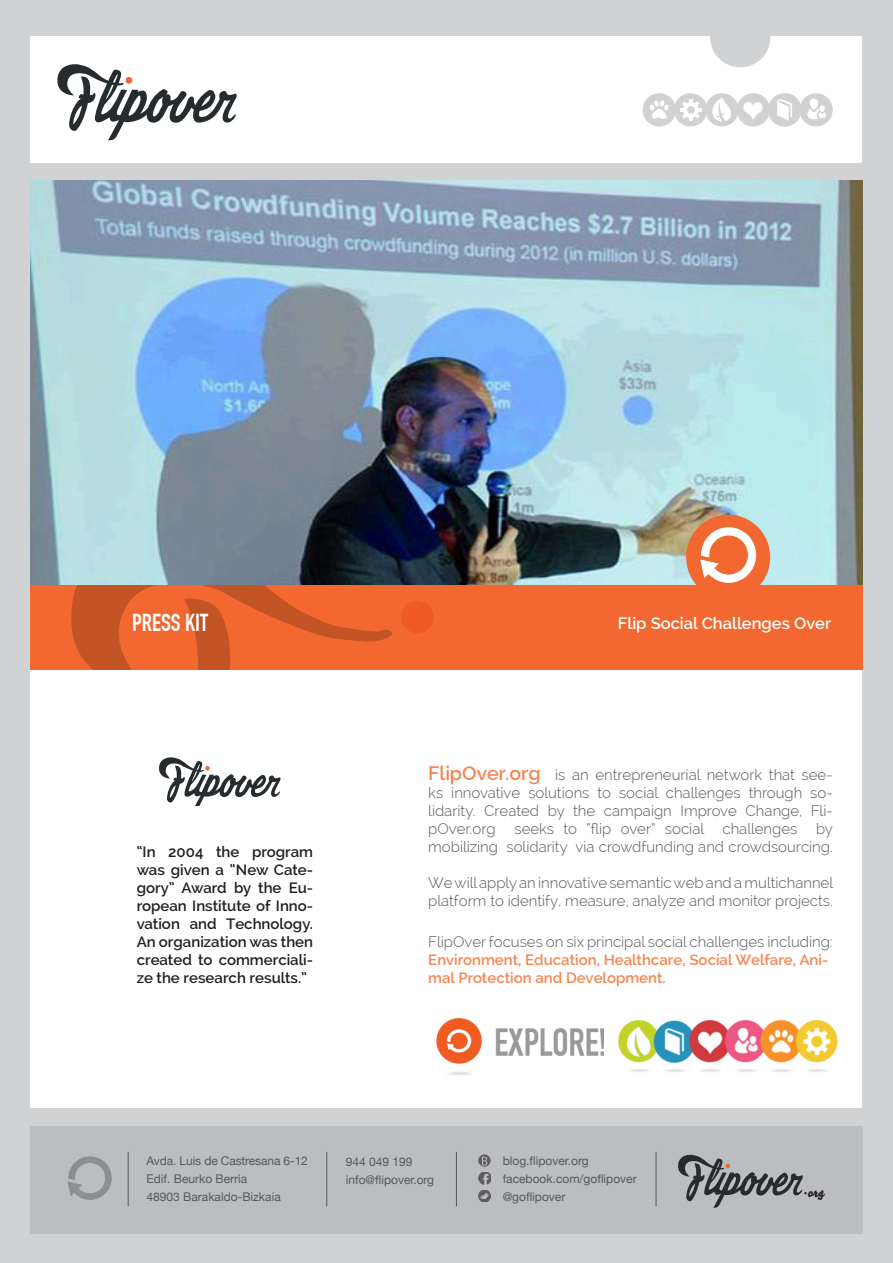
<style>
.page{position:relative;width:893px;height:1263px;background:#d1d2d4}
.page>*{position:absolute;margin:0;border:0;box-sizing:border-box;transform-origin:0 0}
.t1{font:24px "DIN Engschrift Std";color:#fff}
.t2{font:600 16.5px "Raleway";color:#fff}
.t3{font:300 15px/18px "Raleway";color:#57585a;text-align:justify}
.t4{font:600 15px/18px "Raleway";color:#231f20;text-align:justify}
.t5{font:600 15px/18px "Raleway";color:#f58653}
.t6{font:13.05px "Bello Pro";color:#231f20}
.t7{font:12px/18px "Helvetica Neue";color:#57585a}
.s1{font-weight:600;font-size:19.5px;color:#f58653}
</style>
<div class="page">
<div style="left:30px;top:36px;width:832px;height:1197px;background:#fff"></div>
<div style="left:710px;top:7px;width:60px;height:60px;background:#d1d2d4;border-radius:50%"></div>
<div style="left:30px;top:1125px;width:832px;height:109px;background:#bcbdc0"></div>
<svg style="left:678px;top:1154px;width:129px;height:54px"></svg>
<div style="left:65px;top:1155px;width:47px;height:47px;background:#919396;opacity:.88"></div>
<svg style="left:478px;top:1154px;width:13px;height:13px"></svg>
<svg style="left:482px;top:1157px;width:5px;height:8px"></svg>
<svg style="left:478px;top:1190px;width:12px;height:11px"></svg>
<svg style="left:478px;top:1172px;width:12px;height:12px"></svg>
<hr style="left:128px;top:1152px;width:1px;height:54px;background:#57585a">
<hr style="left:326px;top:1152px;width:1px;height:54px;background:#57585a">
<hr style="left:456px;top:1152px;width:1px;height:54px;background:#57585a">
<hr style="left:656px;top:1152px;width:1px;height:54px;background:#57585a">
<div style="left:643px;top:93px;width:33px;height:33px;background:#d1d2d4;border-radius:50%"></div>
<svg style="left:650px;top:100px;width:19px;height:19px"></svg>
<div style="left:674px;top:93px;width:33px;height:33px;background:#d1d2d4;border-radius:50%"></div>
<hr style="left:689px;top:99px;width:4px;height:22px;background:#fff">
<hr style="left:680px;top:108px;width:21px;height:4px;background:#fff">
<svg style="left:682px;top:101px;width:18px;height:18px"></svg>
<div style="left:687px;top:106px;width:8px;height:8px;background:#d1d2d4;border-radius:50%"></div>
<div style="left:705px;top:93px;width:34px;height:34px;background:#d1d2d4;border-radius:50%"></div>
<svg style="left:712px;top:98px;width:19px;height:24px"></svg>
<div style="left:737px;top:93px;width:33px;height:33px;background:#d1d2d4;border-radius:50%"></div>
<svg style="left:743px;top:102px;width:20px;height:18px"></svg>
<div style="left:768px;top:93px;width:33px;height:33px;background:#dcdddf;border-radius:50%"></div>
<div style="left:768px;top:93px;width:33px;height:34px;background:#d1d2d4;border-radius:50%"></div>
<svg style="left:777px;top:99px;width:15px;height:21px"></svg>
<div style="left:799px;top:93px;width:34px;height:33px;background:#d1d2d4;border-radius:50%"></div>
<svg style="left:807px;top:98px;width:19px;height:21px"></svg>
<svg style="left:57px;top:64px;width:180px;height:77px"></svg>
<div style="left:15px;top:164px;width:863px;height:17px;background:#d1d2d4"></div>
<div style="left:15px;top:1109px;width:863px;height:17px;background:#d1d2d4"></div>
<img style="left:31px;top:181px;width:831px;height:404px">
<div style="left:30px;top:585px;width:832px;height:84px;background:#f26830"></div>
<div style="left:401px;top:601px;width:33px;height:32px;background:#ef5927;border-radius:50%"></div>
<svg style="left:71px;top:585px;width:321px;height:84px"></svg>
<div style="left:686px;top:515px;width:84px;height:85px;background:#f26830;border-radius:50%"></div>
<svg style="left:700px;top:527px;width:56px;height:56px"></svg>
<svg style="left:159px;top:757px;width:122px;height:49px"></svg>
<img style="left:436px;top:1018px;width:168px;height:57px">
<img style="left:618px;top:1020px;width:220px;height:52px">
<p class="t1" style="left:132px;top:608px;width:77px">PRESS KIT</p>
<p class="t4" style="left:137px;top:842px;width:178px">“In 2004 the program was given a “New Cate&shy;gory” Award by the Eu&shy;ropean Institute of Inno&shy;vation and Technology.<br>An organization was then created to commerciali&shy;ze the research results.”</p>
<p class="t2" style="left:618px;top:613px;width:215px">Flip Social Challenges Over</p>
<p class="t3" style="left:428px;top:765px;width:406px"><span class="s1">FlipOver.org</span> is an entrepreneurial network that see&shy;ks innovative solutions to social challenges through so&shy;lidarity. Created by the campaign Improve Change, Fli&shy;pOver.org</p>
<p class="t3" style="left:514px;top:819px;width:284px">seeks to “flip over” social challenges</p>
<p class="t3" style="left:428px;top:819px;width:406px;text-align:right">by<br>mobilizing solidarity via crowdfunding and crowdsourcing.</p>
<p class="t3" style="left:428px;top:873px;width:406px">We will apply an innovative semantic web and a multichannel platform to identify, measure, analyze and monitor projects.</p>
<p class="t3" style="left:428px;top:933px;width:406px">FlipOver focuses on six principal social challenges including:</p>
<p class="t5" style="left:428px;top:951px;width:402px">Environment, Education, Healthcare, Social Welfare, Ani&shy;mal Protection and Development.</p>
<p class="t7" style="left:147px;top:1151px;width:163px">Avda. Luis de Castresana 6-12<br>Edif. Beurko Berria<br>48903 Barakaldo-Bizkaia</p>
<p class="t7" style="left:346px;top:1152px;width:90px">944 049 199 info@flipover.org</p>
<p class="t7" style="left:503px;top:1151px;width:136px">blog.flipover.org facebook.com/goflipover @goflipover</p>
<p class="t6" style="left:808px;top:1183px;width:18px">org</p>
</div>
